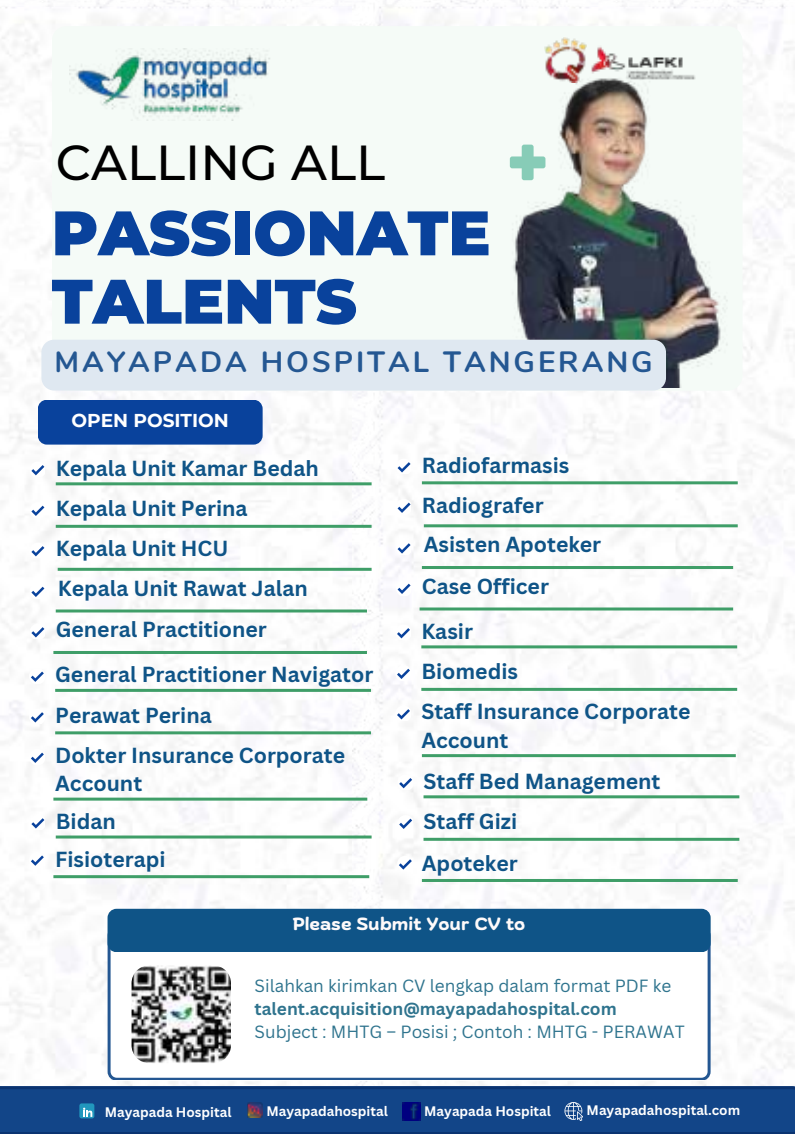
<style>
.page{position:relative;width:795px;height:1134px;background:#fff}
.page>*{position:absolute;margin:0;border:0;box-sizing:border-box;transform-origin:0 0}
.t1{font:900 62.8px/68.4px "Montserrat";color:#09429c}
.t2{font:500 48.8px "Montserrat";color:#000}
.t3{font:700 29.2px "Nunito";letter-spacing:.1em;color:#245792}
.t4{font:700 21.2px/28.4px "Canva Sans";color:#0f5487}
.t5{font:700 18.8px "Montserrat";color:#fff}
.t6{font:700 17.6px "Biski";color:#fefafa}
.t7{font:17.2px "Canva Sans";color:#2f748e}
.t8{font:700 17.2px "Canva Sans";color:#2f748e}
.t9{font:700 13.6px "Canva Sans";color:#fff}
</style>
<div class="page">
<img style="left:0;top:0;width:795px;height:1086px">
<div style="left:52px;top:26px;width:691px;height:365px;background:#f5fbf7"></div>
<div style="left:38px;top:400px;width:225px;height:45px;background:#09429c;border-radius:9px"></div>
<svg style="left:0;top:1086px;width:795px;height:48px;background:#114385"></svg>
<img style="left:247px;top:1102px;width:15px;height:15px">
<svg style="left:565px;top:1102px;width:18px;height:18px"></svg>
<img style="left:403px;top:1103px;width:18px;height:18px">
<div style="left:79px;top:1103px;width:15px;height:15px;background:#2197bd;border-radius:2px"></div>
<svg style="left:83px;top:1108px;width:9px;height:9px"></svg>
<svg style="left:108px;top:946px;width:603px;height:134px"></svg>
<img style="left:132px;top:965px;width:99px;height:98px">
<div style="left:108px;top:909px;width:603px;height:43px;background:#0f5487;border-radius:9px"></div>
<hr style="left:56px;top:482px;width:316px;height:3px;background:#3f9e68">
<hr style="left:56px;top:525px;width:316px;height:3px;background:#3f9e68">
<hr style="left:56px;top:610px;width:311px;height:3px;background:#3f9e68">
<hr style="left:53px;top:651px;width:314px;height:3px;background:#3f9e68">
<svg style="left:30px;top:462px;width:15px;height:15px"></svg>
<svg style="left:30px;top:502px;width:15px;height:15px"></svg>
<hr style="left:58px;top:568px;width:314px;height:3px;background:#3f9e68">
<svg style="left:30px;top:543px;width:15px;height:15px"></svg>
<svg style="left:30px;top:583px;width:15px;height:15px"></svg>
<svg style="left:30px;top:624px;width:15px;height:15px"></svg>
<img style="left:69px;top:48px;width:204px;height:72px">
<hr style="left:55px;top:689px;width:316px;height:3px;background:#3f9e68">
<hr style="left:55px;top:731px;width:316px;height:3px;background:#3f9e68">
<svg style="left:29px;top:668px;width:15px;height:15px"></svg>
<svg style="left:29px;top:709px;width:15px;height:15px"></svg>
<hr style="left:53px;top:798px;width:314px;height:3px;background:#3f9e68">
<svg style="left:29px;top:749px;width:15px;height:15px"></svg>
<hr style="left:422px;top:481px;width:316px;height:3px;background:#3f9e68">
<hr style="left:422px;top:566px;width:311px;height:3px;background:#3f9e68">
<hr style="left:420px;top:608px;width:313px;height:3px;background:#3f9e68">
<svg style="left:396px;top:459px;width:15px;height:15px"></svg>
<hr style="left:424px;top:524px;width:314px;height:3px;background:#3f9e68">
<svg style="left:396px;top:499px;width:15px;height:15px"></svg>
<svg style="left:396px;top:540px;width:15px;height:15px"></svg>
<svg style="left:396px;top:580px;width:15px;height:15px"></svg>
<hr style="left:421px;top:645px;width:316px;height:3px;background:#3f9e68">
<hr style="left:421px;top:688px;width:316px;height:3px;background:#3f9e68">
<svg style="left:395px;top:625px;width:15px;height:15px"></svg>
<svg style="left:395px;top:665px;width:15px;height:15px"></svg>
<hr style="left:422px;top:754px;width:314px;height:3px;background:#3f9e68">
<svg style="left:395px;top:706px;width:15px;height:15px"></svg>
<hr style="left:56px;top:836px;width:316px;height:3px;background:#3f9e68">
<svg style="left:30px;top:815px;width:15px;height:15px"></svg>
<hr style="left:424px;top:795px;width:315px;height:3px;background:#3f9e68">
<hr style="left:424px;top:838px;width:315px;height:3px;background:#3f9e68">
<svg style="left:397px;top:774px;width:15px;height:15px"></svg>
<svg style="left:397px;top:815px;width:15px;height:15px"></svg>
<img style="left:450px;top:0;width:327px;height:387px">
<div style="left:41px;top:340px;width:625px;height:51px;background:#dfe8f1;border-radius:13px"></div>
<hr style="left:53px;top:875px;width:316px;height:3px;background:#3f9e68">
<svg style="left:29px;top:852px;width:15px;height:15px"></svg>
<hr style="left:422px;top:879px;width:316px;height:3px;background:#3f9e68">
<svg style="left:397px;top:856px;width:15px;height:15px"></svg>
<h2 class="t2" style="left:56px;top:132px;width:331px">CALLING ALL</h2>
<h1 class="t1" style="left:52px;top:199px;width:440px">PASSIONATE<br>TALENTS</h1>
<h3 class="t3" style="left:55px;top:343px;width:600px">MAYAPADA HOSPITAL TANGERANG</h3>
<p class="t5" style="left:71px;top:409px;width:159px">OPEN POSITION</p>
<p class="t4" style="left:56px;top:453px;width:265px">Kepala Unit Kamar Bedah</p>
<p class="t4" style="left:422px;top:450px;width:149px">Radiofarmasis</p>
<p class="t4" style="left:56px;top:494px;width:193px">Kepala Unit Perina</p>
<p class="t4" style="left:422px;top:490px;width:123px">Radiografer</p>
<p class="t4" style="left:56px;top:534px;width:174px">Kepala Unit HCU</p>
<p class="t4" style="left:424px;top:530px;width:179px">Asisten Apoteker</p>
<p class="t4" style="left:58px;top:573px;width:252px">Kepala Unit Rawat Jalan</p>
<p class="t4" style="left:422px;top:572px;width:129px">Case Officer</p>
<p class="t4" style="left:56px;top:615px;width:213px">General Practitioner</p>
<p class="t4" style="left:421px;top:616px;width:53px">Kasir</p>
<p class="t4" style="left:55px;top:660px;width:320px">General Practitioner Navigator</p>
<p class="t4" style="left:421px;top:657px;width:98px">Biomedis</p>
<p class="t4" style="left:55px;top:700px;width:158px">Perawat Perina</p>
<p class="t4" style="left:55px;top:740px;width:291px">Dokter Insurance Corporate<br>Account</p>
<p class="t4" style="left:421px;top:697px;width:271px">Staff Insurance Corporate<br>Account</p>
<p class="t4" style="left:424px;top:766px;width:238px">Staff Bed Management</p>
<p class="t4" style="left:56px;top:806px;width:62px">Bidan</p>
<p class="t4" style="left:424px;top:807px;width:95px">Staff Gizi</p>
<p class="t4" style="left:55px;top:845px;width:112px">Fisioterapi</p>
<p class="t4" style="left:422px;top:849px;width:97px">Apoteker</p>
<p class="t6" style="left:293px;top:917px;width:234px">Please Submit Your CV to</p>
<p class="t7" style="left:255px;top:973px;width:418px">Silahkan kirimkan CV lengkap dalam format PDF ke</p>
<p class="t8" style="left:255px;top:996px;width:364px">talent.acquisition@mayapadahospital.com</p>
<p class="t7" style="left:255px;top:1020px;width:432px">Subject : MHTG – Posisi ; Contoh : MHTG - PERAWAT</p>
<p class="t9" style="left:105px;top:1102px;width:128px">Mayapada Hospital</p>
<p class="t9" style="left:266px;top:1101px;width:123px">Mayapadahospital</p>
<p class="t9" style="left:424px;top:1101px;width:128px">Mayapada Hospital</p>
<p class="t9" style="left:587px;top:1100px;width:155px">Mayapadahospital.com</p>
</div>
